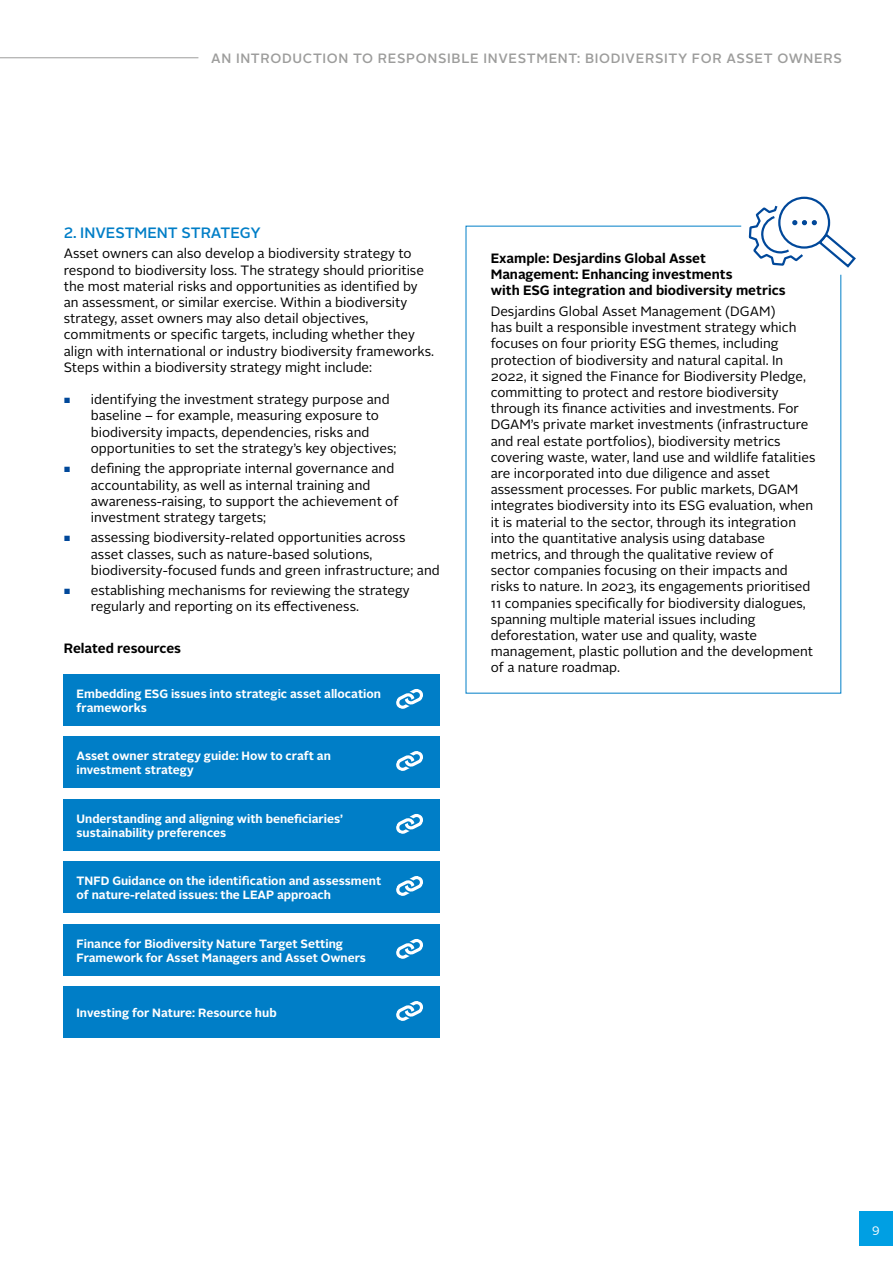
<style>
.page{position:relative;width:893px;height:1263px;background:#fff}
.page>*{position:absolute;margin:0;border:0;box-sizing:border-box;transform-origin:0 0}
.t1{font:500 15px "Alright Sans";color:#007ec7}
.t2{font:13.5px/16.2px "Alright Sans";color:#000}
.t3{font:700 13.5px/16.2px "Alright Sans";color:#000}
.t4{font:500 13.5px "Alright Sans";letter-spacing:.05em;color:#9d9d9c}
.t5{font:700 12px/14.4px "Alright Sans";color:#fff}
.t6{font:12px "Alright Sans";color:#fff}
.s1{font-size:7.5px;color:#00489a}
</style>
<div class="page">
<div style="left:859px;top:1212px;width:34px;height:34px;background:#009fe3"></div>
<hr style="left:0;top:57px;width:198px;height:1px;background:#9d9d9c">
<div style="left:64px;top:674px;width:376px;height:52px;background:#007ec7"></div>
<svg style="left:396px;top:689px;width:27px;height:20px"></svg>
<div style="left:64px;top:799px;width:376px;height:52px;background:#007ec7"></div>
<svg style="left:396px;top:813px;width:27px;height:21px"></svg>
<div style="left:64px;top:924px;width:376px;height:52px;background:#007ec7"></div>
<svg style="left:396px;top:939px;width:27px;height:20px"></svg>
<div style="left:64px;top:736px;width:376px;height:52px;background:#007ec7"></div>
<svg style="left:396px;top:751px;width:27px;height:20px"></svg>
<div style="left:64px;top:861px;width:376px;height:52px;background:#007ec7"></div>
<svg style="left:396px;top:876px;width:27px;height:20px"></svg>
<div style="left:64px;top:986px;width:376px;height:52px;background:#007ec7"></div>
<svg style="left:396px;top:1001px;width:27px;height:20px"></svg>
<svg style="left:465px;top:225px;width:377px;height:469px"></svg>
<svg style="left:747px;top:203px;width:109px;height:66px"></svg>
<p class="t4" style="left:211px;top:49px;width:632px">AN INTRODUCTION TO RESPONSIBLE INVESTMENT: BIODIVERSITY FOR ASSET OWNERS</p>
<p class="t1" style="left:64px;top:222px;width:199px">2. INVESTMENT STRATEGY</p>
<p class="t2" style="left:64px;top:246px;width:372px">Asset owners can also develop a biodiversity strategy to respond to biodiversity loss. The strategy should prioritise the most material risks and opportunities as identified by an assessment, or similar exercise. Within a biodiversity strategy, asset owners may also detail objectives, commitments or specific targets, including whether they align with international or industry biodiversity frameworks.<br>Steps within a biodiversity strategy might include:</p>
<p class="t2" style="left:91px;top:392px;width:307px;text-indent:-27px"><span class="s1">■</span> identifying the investment strategy purpose and baseline – for example, measuring exposure to biodiversity impacts, dependencies, risks and opportunities to set the strategy’s key objectives;</p>
<p class="t2" style="left:91px;top:461px;width:309px;text-indent:-27px"><span class="s1">■</span> defining the appropriate internal governance and accountability, as well as internal training and awareness-raising, to support the achievement of investment strategy targets;</p>
<p class="t2" style="left:91px;top:530px;width:350px;text-indent:-27px"><span class="s1">■</span> assessing biodiversity-related opportunities across asset classes, such as nature-based solutions, biodiversity-focused funds and green infrastructure; and</p>
<p class="t2" style="left:91px;top:583px;width:321px;text-indent:-27px"><span class="s1">■</span> establishing mechanisms for reviewing the strategy regularly and reporting on its effectiveness.</p>
<p class="t3" style="left:64px;top:640px;width:119px">Related resources</p>
<p class="t5" style="left:77px;top:686px;width:306px">Embedding ESG issues into strategic asset allocation frameworks</p>
<p class="t5" style="left:77px;top:748px;width:256px">Asset owner strategy guide: How to craft an investment strategy</p>
<p class="t5" style="left:77px;top:811px;width:268px">Understanding and aligning with beneficiaries’ sustainability preferences</p>
<p class="t5" style="left:77px;top:873px;width:306px">TNFD Guidance on the identification and assessment of nature-related issues: the LEAP approach</p>
<p class="t5" style="left:77px;top:936px;width:291px">Finance for Biodiversity Nature Target Setting<br>Framework for Asset Managers and Asset Owners</p>
<p class="t5" style="left:77px;top:1005px;width:202px">Investing for Nature: Resource hub</p>
<p class="t3" style="left:491px;top:250px;width:296px">Example: Desjardins Global Asset<br>Management: Enhancing investments<br>with ESG integration and biodiversity metrics</p>
<p class="t2" style="left:491px;top:303px;width:326px">Desjardins Global Asset Management (DGAM)<br>has built a responsible investment strategy which focuses on four priority ESG themes, including protection of biodiversity and natural capital. In 2022, it signed the Finance for Biodiversity Pledge, committing to protect and restore biodiversity through its finance activities and investments. For DGAM’s private market investments (infrastructure and real estate portfolios), biodiversity metrics covering waste, water, land use and wildlife fatalities are incorporated into due diligence and asset assessment processes. For public markets, DGAM integrates biodiversity into its ESG evaluation, when it is material to the sector, through its integration into the quantitative analysis using database metrics, and through the qualitative review of sector companies focusing on their impacts and risks to nature. In 2023, its engagements prioritised 11 companies specifically for biodiversity dialogues, spanning multiple material issues including deforestation, water use and quality, waste management, plastic pollution and the development of a nature roadmap.</p>
<p class="t6" style="left:872px;top:1221px;width:9px">9</p>
</div>
